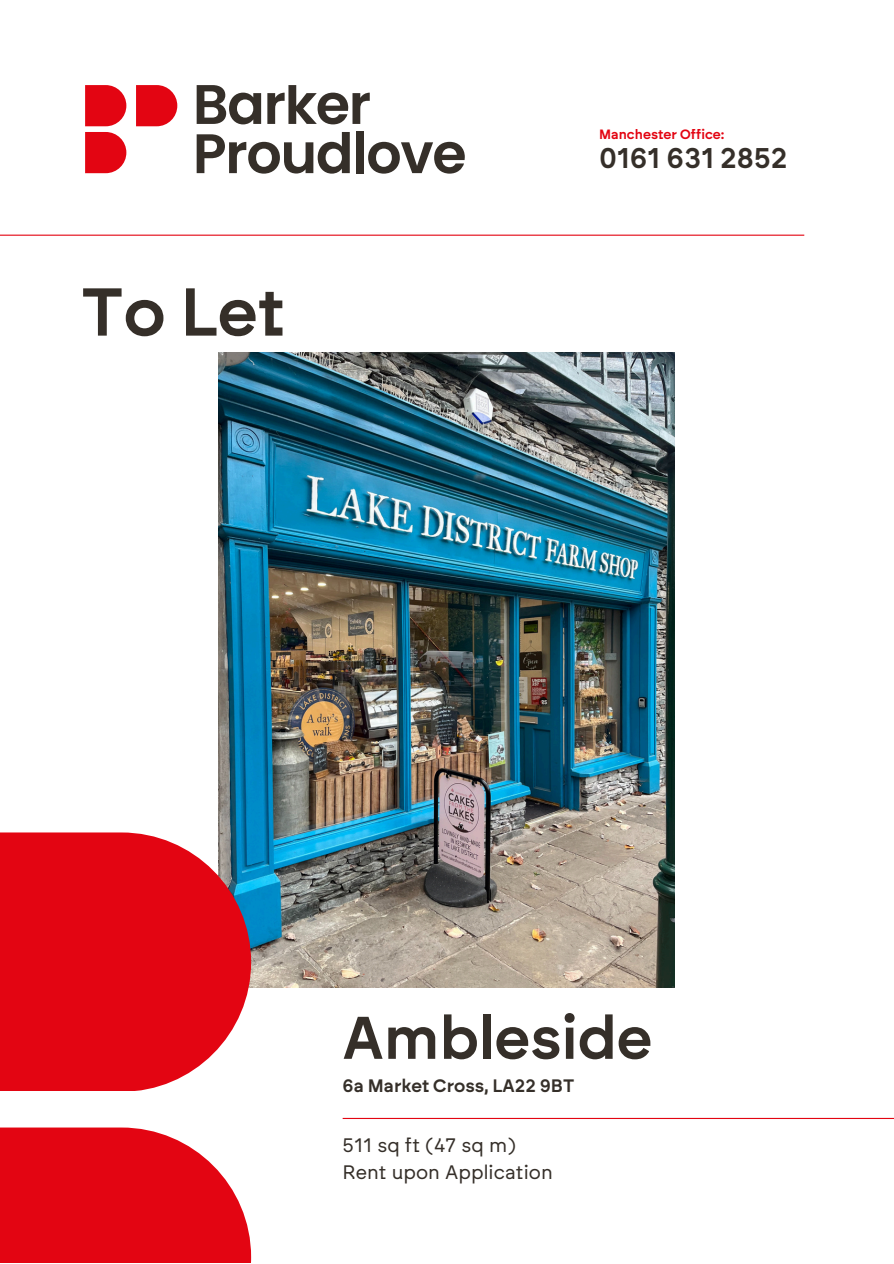
<style>
.page{position:relative;width:894px;height:1264px;background:#fff}
.page>*{position:absolute;margin:0;border:0;box-sizing:border-box;transform-origin:0 0}
.t1{font:600 67.5px "Brockmann";color:#352f29}
.t2{font:600 60px "Brockmann";color:#352f29}
.t3{font:600 28.5px "Brockmann";color:#352f29}
.t4{font:19.5px/27px "Brockmann";color:#352f29}
.t5{font:600 18px "Brockmann";color:#352f29}
.t6{font:600 13.5px "Brockmann";color:#e30512}
</style>
<div class="page">
<img style="left:218px;top:352px;width:456px;height:635px">
<svg style="left:0;top:832px;width:251px;height:259px;background:#de1c29"></svg>
<svg style="left:0;top:1127px;width:251px;height:136px;background:#e6202b"></svg>
<hr style="left:342px;top:1117px;width:551px;height:1px;background:#e30512">
<svg style="left:85px;top:132px;width:41px;height:41px;background:#e51e2a"></svg>
<svg style="left:85px;top:85px;width:41px;height:41px;background:#e51e2a"></svg>
<svg style="left:136px;top:85px;width:41px;height:41px;background:#e51e2a"></svg>
<svg style="left:196px;top:85px;width:65px;height:39px"></svg>
<svg style="left:267px;top:85px;width:102px;height:39px"></svg>
<svg style="left:196px;top:132px;width:153px;height:42px"></svg>
<div style="left:356px;top:132px;width:7px;height:41px;background:#352f29"></div>
<svg style="left:368px;top:142px;width:96px;height:32px"></svg>
<hr style="left:0;top:235px;width:804px;height:1px;background:#e30512">
<p class="t1" style="left:81px;top:271px;width:205px">To Let</p>
<h3 class="t6" style="left:599px;top:126px;width:127px">Manchester Office:</h3>
<h4 class="t3" style="left:599px;top:141px;width:190px">0161 631 2852</h4>
<h1 class="t2" style="left:342px;top:1001px;width:311px">Ambleside</h1>
<h2 class="t5" style="left:342px;top:1074px;width:233px">6a Market Cross, LA22 9BT</h2>
<p class="t4" style="left:342px;top:1131px;width:211px">511 sq ft (47 sq m)<br>Rent upon Application</p>
</div>
